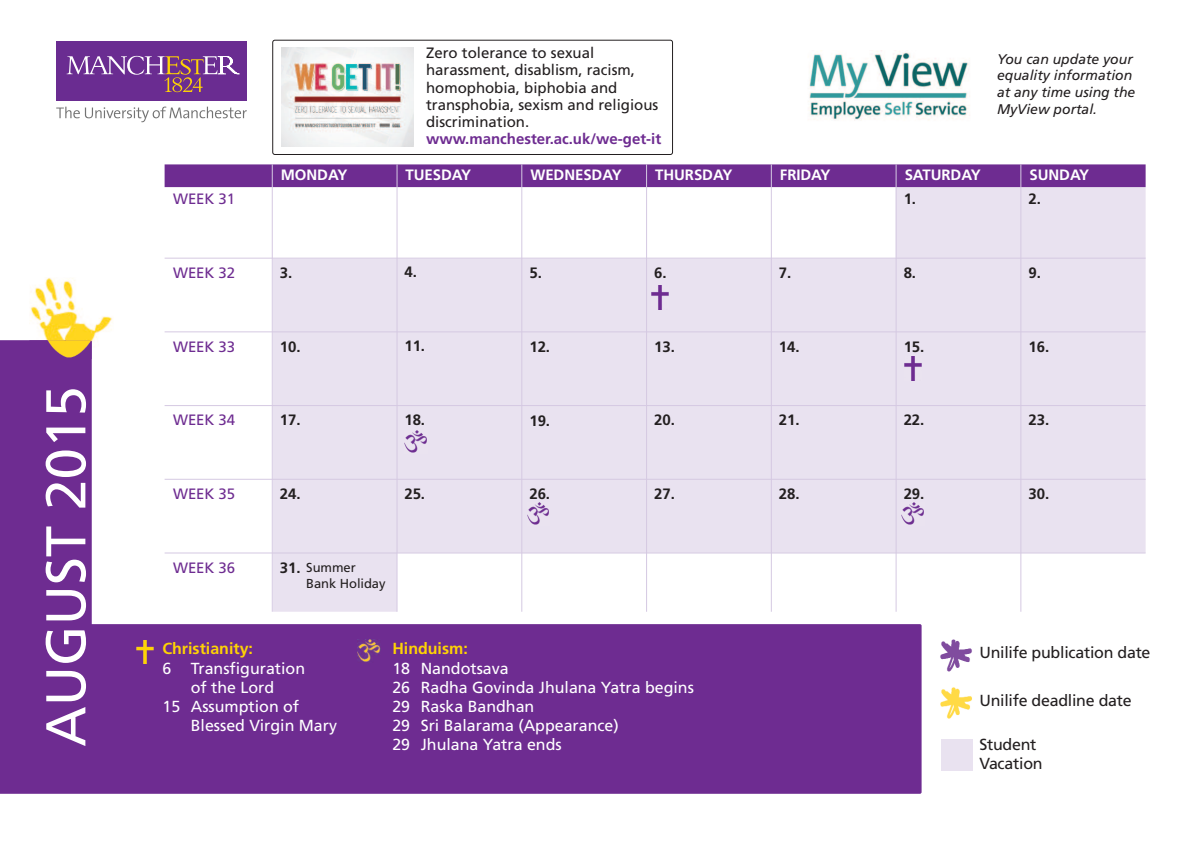
<style>
.page{position:relative;width:1191px;height:842px;background:#fff}
.page>*{position:absolute;margin:0;border:0;box-sizing:border-box;transform-origin:0 0}
.t1{font:56px "Frutiger";color:#fff}
.t2{font:16px/19.2px "Frutiger";color:#fff}
.t3{font:16px/19.2px "Frutiger";letter-spacing:-.015em;color:#231f20}
.t4{font:700 16px "Frutiger";color:#fed304}
.t5{font:15px/17.2px "Frutiger";color:#231f20}
.t6{font:700 15px "Frutiger";letter-spacing:-.005em;color:#231f20}
.t7{font:700 15px "Frutiger";letter-spacing:-.005em;color:#fff}
.t8{font:15px "Frutiger";letter-spacing:-.005em;color:#6e2c91}
.t9{font:700 15px "Frutiger";color:#6e2c91}
.t10{font:italic 14px/16.8px "Frutiger";color:#231f20}
.t11{font:13px/15.6px "Frutiger";letter-spacing:-.005em;color:#231f20}
</style>
<div class="page">
<svg style="left:273px;top:187px;width:872px;height:425px;fill:#e9e2f0"></svg>
<div style="left:0;top:624px;width:921px;height:170px;background:#6e2c91"></div>
<div style="left:165px;top:164px;width:980px;height:23px;background:#6e2c91"></div>
<hr style="left:165px;top:258px;width:980px;height:1px;background:#d5c9e2">
<hr style="left:165px;top:331px;width:980px;height:1px;background:#d5c9e2">
<hr style="left:165px;top:405px;width:980px;height:1px;background:#d5c9e2">
<hr style="left:165px;top:479px;width:980px;height:1px;background:#d5c9e2">
<hr style="left:165px;top:552px;width:980px;height:1px;background:#d5c9e2">
<hr style="left:272px;top:164px;width:1px;height:448px;background:#d5c9e2">
<hr style="left:396px;top:164px;width:1px;height:448px;background:#d5c9e2">
<hr style="left:521px;top:164px;width:1px;height:448px;background:#d5c9e2">
<hr style="left:646px;top:164px;width:1px;height:448px;background:#d5c9e2">
<hr style="left:771px;top:164px;width:1px;height:448px;background:#d5c9e2">
<hr style="left:895px;top:164px;width:1px;height:448px;background:#d5c9e2">
<hr style="left:1020px;top:164px;width:1px;height:448px;background:#d5c9e2">
<div style="left:0;top:340px;width:92px;height:453px;background:#6e2c91"></div>
<img style="left:940px;top:639px;width:32px;height:33px">
<img style="left:940px;top:687px;width:32px;height:32px">
<div style="left:941px;top:740px;width:31px;height:31px;background:#e9e2f0"></div>
<img style="left:30px;top:278px;width:82px;height:64px">
<img style="left:29px;top:340px;width:63px;height:19px">
<div style="left:56px;top:42px;width:191px;height:59px;background:#6a2c91"></div>
<svg style="left:67px;top:56px;width:172px;height:36px"></svg>
<svg style="left:56px;top:107px;width:191px;height:15px"></svg>
<img style="left:358px;top:639px;width:22px;height:23px">
<img style="left:136px;top:640px;width:17px;height:24px">
<img style="left:905px;top:356px;width:17px;height:24px">
<img style="left:651px;top:286px;width:17px;height:23px">
<img style="left:901px;top:503px;width:23px;height:22px">
<img style="left:527px;top:503px;width:23px;height:22px">
<img style="left:809px;top:51px;width:161px;height:70px">
<img style="left:404px;top:431px;width:23px;height:22px">
<svg style="left:282px;top:47px;width:131px;height:1px"></svg>
<img style="left:282px;top:48px;width:131px;height:99px">
<div style="left:272px;top:40px;width:401px;height:115px;border:2px solid #231f20;border-radius:3px"></div>
<h1 class="t1" style="left:43px;top:747px;width:362px;rotate:-90deg">AUGUST 2015</h1>
<p class="t5" style="left:426px;top:45px;width:234px">Zero tolerance to sexual harassment, disablism, racism, homophobia, biphobia and transphobia, sexism and religious discrimination.</p>
<p class="t9" style="left:426px;top:133px;width:237px">www.manchester.ac.uk/we-get-it</p>
<p class="t10" style="left:997px;top:51px;width:140px">You can update your equality information at any time using the<br>MyView portal.</p>
<p class="t7" style="left:281px;top:169px;width:68px">MONDAY</p>
<p class="t7" style="left:405px;top:169px;width:67px">TUESDAY</p>
<p class="t7" style="left:530px;top:169px;width:93px">WEDNESDAY</p>
<p class="t7" style="left:655px;top:169px;width:79px">THURSDAY</p>
<p class="t7" style="left:780px;top:169px;width:52px">FRIDAY</p>
<p class="t7" style="left:904px;top:169px;width:77px">SATURDAY</p>
<p class="t7" style="left:1029px;top:169px;width:61px">SUNDAY</p>
<p class="t8" style="left:173px;top:193px;width:64px">WEEK 31</p>
<p class="t6" style="left:903px;top:193px;width:14px">1.</p>
<p class="t6" style="left:1028px;top:193px;width:14px">2.</p>
<p class="t8" style="left:173px;top:267px;width:64px">WEEK 32</p>
<p class="t6" style="left:280px;top:267px;width:14px">3.</p>
<p class="t6" style="left:404px;top:266px;width:14px">4.</p>
<p class="t6" style="left:529px;top:267px;width:14px">5.</p>
<p class="t6" style="left:654px;top:267px;width:14px">6.</p>
<p class="t6" style="left:779px;top:267px;width:14px">7.</p>
<p class="t6" style="left:903px;top:267px;width:14px">8.</p>
<p class="t6" style="left:1028px;top:267px;width:14px">9.</p>
<p class="t8" style="left:173px;top:340px;width:64px">WEEK 33</p>
<p class="t6" style="left:280px;top:340px;width:22px">10.</p>
<p class="t6" style="left:404px;top:340px;width:22px">11.</p>
<p class="t6" style="left:529px;top:341px;width:22px">12.</p>
<p class="t6" style="left:654px;top:340px;width:22px">13.</p>
<p class="t6" style="left:779px;top:340px;width:22px">14.</p>
<p class="t6" style="left:903px;top:340px;width:22px">15.</p>
<p class="t6" style="left:1028px;top:340px;width:22px">16.</p>
<p class="t8" style="left:173px;top:414px;width:64px">WEEK 34</p>
<p class="t6" style="left:280px;top:414px;width:22px">17.</p>
<p class="t6" style="left:404px;top:414px;width:22px">18.</p>
<p class="t6" style="left:529px;top:414px;width:22px">19.</p>
<p class="t6" style="left:654px;top:414px;width:22px">20.</p>
<p class="t6" style="left:779px;top:414px;width:22px">21.</p>
<p class="t6" style="left:903px;top:414px;width:22px">22.</p>
<p class="t6" style="left:1028px;top:414px;width:22px">23.</p>
<p class="t8" style="left:173px;top:488px;width:64px">WEEK 35</p>
<p class="t6" style="left:280px;top:488px;width:22px">24.</p>
<p class="t6" style="left:404px;top:487px;width:22px">25.</p>
<p class="t6" style="left:529px;top:488px;width:22px">26.</p>
<p class="t6" style="left:654px;top:488px;width:22px">27.</p>
<p class="t6" style="left:779px;top:488px;width:22px">28.</p>
<p class="t6" style="left:903px;top:488px;width:22px">29.</p>
<p class="t6" style="left:1028px;top:488px;width:22px">30.</p>
<p class="t8" style="left:173px;top:562px;width:64px">WEEK 36</p>
<p class="t6" style="left:280px;top:562px;width:22px">31.</p>
<p class="t11" style="left:306px;top:561px;width:81px">Summer<br>Bank Holiday</p>
<p class="t4" style="left:162px;top:642px;width:92px">Christianity:</p>
<p class="t2" style="left:162px;top:660px;width:144px">6 Transfiguration</p>
<p class="t2" style="left:191px;top:679px;width:85px">of the Lord</p>
<p class="t2" style="left:162px;top:698px;width:138px">15 Assumption of</p>
<p class="t2" style="left:191px;top:717px;width:148px">Blessed Virgin Mary</p>
<p class="t4" style="left:392px;top:642px;width:77px">Hinduism:</p>
<p class="t2" style="left:392px;top:660px;width:303px">18 Nandotsava<br>26 Radha Govinda Jhulana Yatra begins<br>29 Raska Bandhan<br>29 Sri Balarama (Appearance)<br>29 Jhulana Yatra ends</p>
<p class="t3" style="left:979px;top:644px;width:173px">Unilife publication date</p>
<p class="t3" style="left:979px;top:692px;width:154px">Unilife deadline date</p>
<p class="t3" style="left:979px;top:736px;width:65px">Student<br>Vacation</p>
</div>
